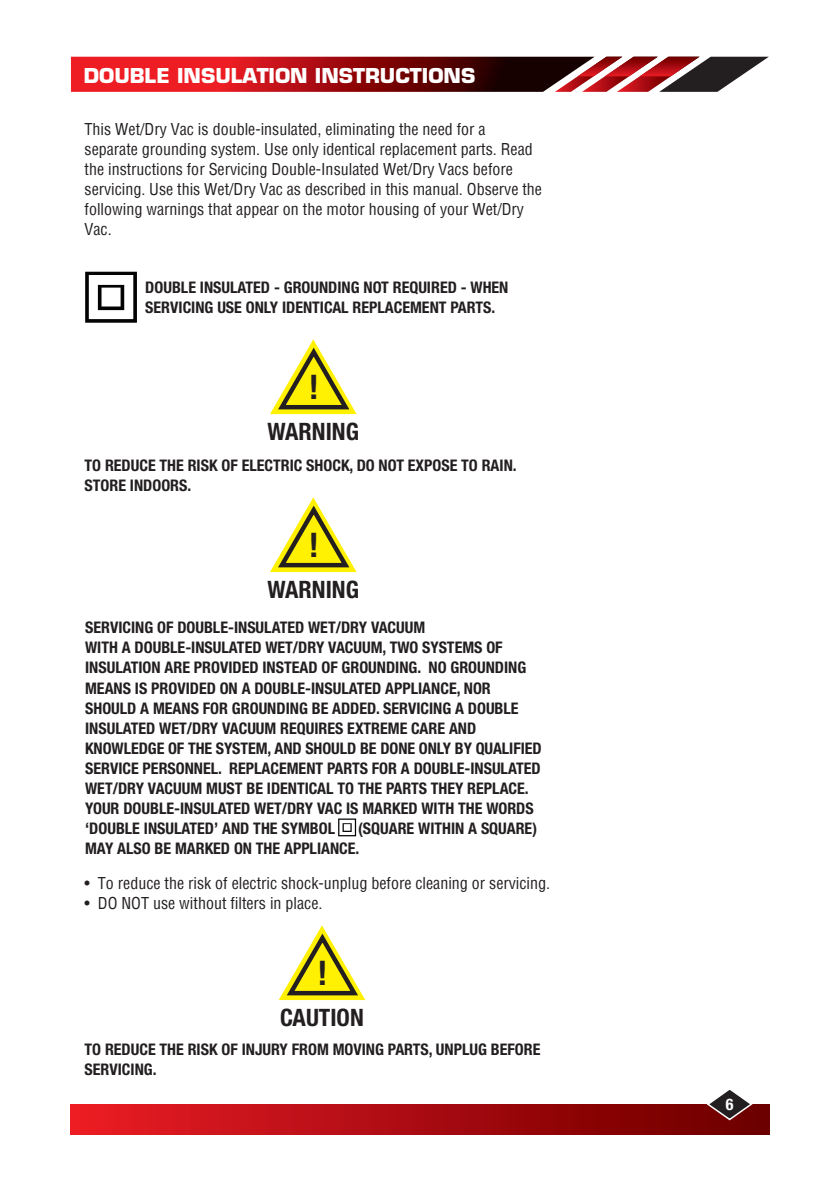
<style>
.page{position:relative;width:840px;height:1191px;background:#fff}
.page>*{position:absolute;margin:0;border:0;box-sizing:border-box;transform-origin:0 0}
.t1{font:700 condensed 34px "Helvetica Neue LT Std";color:#231f20}
.t2{font:700 condensed 24px "Helvetica Neue";color:#231f20}
.t3{font:700 20px "Eurostile";color:#fff}
.t4{font:700 condensed 16px/20px "Helvetica Neue";color:#231f20}
.t5{font:condensed 16px/20px "Helvetica Neue";color:#231f20}
.t6{font:700 condensed 16px "Helvetica Neue";color:#fff}
</style>
<div class="page">
<div style="left:71px;top:1104px;width:697px;height:30px;background:linear-gradient(to right,#eb1c26,#6a0000)"></div>
<svg style="left:705px;top:1090px;width:48px;height:31px"></svg>
<svg style="left:71px;top:57px;width:697px;height:35px;background:#9b272a"></svg>
<svg style="left:85px;top:272px;width:52px;height:51px"></svg>
<svg style="left:278px;top:925px;width:88px;height:76px"></svg>
<svg style="left:270px;top:339px;width:87px;height:76px"></svg>
<svg style="left:270px;top:497px;width:87px;height:76px"></svg>
<svg style="left:338px;top:818px;width:18px;height:18px"></svg>
<p class="t3" style="left:84px;top:63px;width:393px">DOUBLE INSULATION INSTRUCTIONS</p>
<p class="t5" style="left:84px;top:118px;width:458px">This Wet/Dry Vac is double-insulated, eliminating the need for a separate grounding system. Use only identical replacement parts. Read the instructions for Servicing Double-Insulated Wet/Dry Vacs before servicing. Use this Wet/Dry Vac as described in this manual. Observe the following warnings that appear on the motor housing of your Wet/Dry Vac.</p>
<p class="t4" style="left:145px;top:277px;width:364px">DOUBLE INSULATED - GROUNDING NOT REQUIRED - WHEN<br>SERVICING USE ONLY IDENTICAL REPLACEMENT PARTS.</p>
<h1 class="t1" style="left:308px;top:366px;width:12px">!</h1>
<h2 class="t2" style="left:267px;top:417px;width:93px">WARNING</h2>
<p class="t4" style="left:84px;top:455px;width:433px">TO REDUCE THE RISK OF ELECTRIC SHOCK, DO NOT EXPOSE TO RAIN.<br>STORE INDOORS.</p>
<h1 class="t1" style="left:308px;top:524px;width:12px">!</h1>
<h2 class="t2" style="left:267px;top:575px;width:93px">WARNING</h2>
<p class="t4" style="left:85px;top:617px;width:457px">SERVICING OF DOUBLE-INSULATED WET/DRY VACUUM<br>WITH A DOUBLE-INSULATED WET/DRY VACUUM, TWO SYSTEMS OF INSULATION ARE PROVIDED INSTEAD OF GROUNDING. NO GROUNDING MEANS IS PROVIDED ON A DOUBLE-INSULATED APPLIANCE, NOR SHOULD A MEANS FOR GROUNDING BE ADDED. SERVICING A DOUBLE INSULATED WET/DRY VACUUM REQUIRES EXTREME CARE AND KNOWLEDGE OF THE SYSTEM, AND SHOULD BE DONE ONLY BY QUALIFIED SERVICE PERSONNEL. REPLACEMENT PARTS FOR A DOUBLE-INSULATED WET/DRY VACUUM MUST BE IDENTICAL TO THE PARTS THEY REPLACE.<br>YOUR DOUBLE-INSULATED WET/DRY VAC IS MARKED WITH THE WORDS ‘DOUBLE INSULATED’ AND THE SYMBOL</p>
<p class="t4" style="left:85px;top:817px;width:453px;text-indent:273px">(SQUARE WITHIN A SQUARE)<br>MAY ALSO BE MARKED ON THE APPLIANCE.</p>
<p class="t5" style="left:84px;top:873px;width:467px">• To reduce the risk of electric shock-unplug before cleaning or servicing.</p>
<p class="t5" style="left:84px;top:893px;width:239px">• DO NOT use without filters in place.</p>
<h1 class="t1" style="left:317px;top:952px;width:12px">!</h1>
<h2 class="t2" style="left:280px;top:1003px;width:85px">CAUTION</h2>
<p class="t4" style="left:84px;top:1038px;width:457px">TO REDUCE THE RISK OF INJURY FROM MOVING PARTS, UNPLUG BEFORE<br>SERVICING.</p>
<p class="t6" style="left:725px;top:1094px;width:9px">6</p>
</div>
